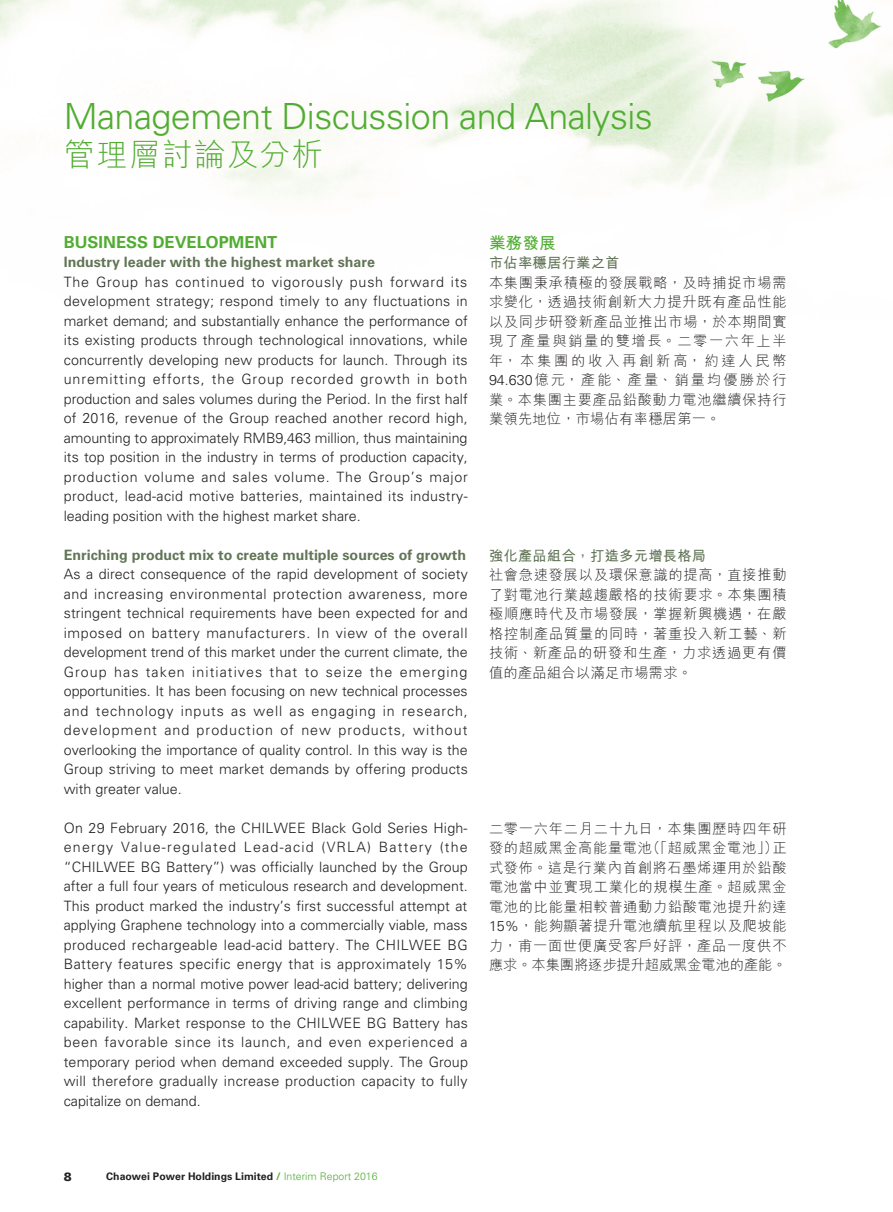
<style>
.page{position:relative;width:893px;height:1212px;background:#fff}
.page>*{position:absolute;margin:0;border:0;box-sizing:border-box;transform-origin:0 0}
.t1{font:300 36px "Univers LT Std";letter-spacing:-.015em;color:#51ad32}
.t2{font:300 31.5px "M Hei HK";letter-spacing:.035em;color:#51ad32}
._01_H1_E{font:700 16.5px "Univers LT Std";color:#51ad32}
._001_H1_C{font:700 16.5px "M Hei HK";color:#51ad32}
._00_txt_E{font:300 14.25px/19.5px "Univers LT Std";color:#231f20;text-align:justify}
._000_txt_C{font:300 14.25px/19.5px "M Hei HK";letter-spacing:.05em;color:#231f20;text-align:justify}
._02_H2_E{font:700 14.25px "Univers LT Std";color:#627557}
._002_H2_C{font:700 14.25px "M Hei HK";letter-spacing:.02em;color:#627557}
.t3{font:900 12px "Univers LT Std";color:#231f20}
.t4{font:700 10.5px "Univers LT Std";color:#231f20}
.s1{font-family:"Univers LT Std"}
.s2{color:#51ad32}
.s3{font-weight:300;color:#51ad32}
</style>
<div class="page">
<img style="left:0;top:0;width:893px;height:198px">
<h1 class="t1" style="left:64px;top:94px;width:591px">Management Discussion and Analysis</h1>
<h2 class="t2" style="left:64px;top:138px;width:261px">管理層討論及分析</h2>
<p class="_01_H1_E" style="left:64px;top:232px;width:215px">BUSINESS DEVELOPMENT</p>
<p class="_02_H2_E" style="left:64px;top:254px;width:313px">Industry leader with the highest market share</p>
<p class="_00_txt_E" style="left:64px;top:272px;width:406px">The Group has continued to vigorously push forward its development strategy; respond timely to any fluctuations in market demand; and substantially enhance the performance of its existing products through technological innovations, while concurrently developing new products for launch. Through its unremitting efforts, the Group recorded growth in both production and sales volumes during the Period. In the first half of 2016, revenue of the Group reached another record high, amounting to approximately RMB9,463 million, thus maintaining its top position in the industry in terms of production capacity, production volume and sales volume. The Group’s major product, lead-acid motive batteries, maintained its industry&shy;leading position with the highest market share.</p>
<p class="_02_H2_E" style="left:64px;top:546px;width:404px">Enriching product mix to create multiple sources of growth</p>
<p class="_00_txt_E" style="left:64px;top:564px;width:406px">As a direct consequence of the rapid development of society and increasing environmental protection awareness, more stringent technical requirements have been expected for and imposed on battery manufacturers. In view of the overall development trend of this market under the current climate, the Group has taken initiatives that to seize the emerging opportunities. It has been focusing on new technical processes and technology inputs as well as engaging in research, development and production of new products, without overlooking the importance of quality control. In this way is the Group striving to meet market demands by offering products with greater value.</p>
<p class="_00_txt_E" style="left:64px;top:818px;width:406px">On 29 February 2016, the CHILWEE Black Gold Series High&shy;energy Value-regulated Lead-acid (VRLA) Battery (the “CHILWEE BG Battery”) was officially launched by the Group after a full four years of meticulous research and development.<br>This product marked the industry’s first successful attempt at applying Graphene technology into a commercially viable, mass produced rechargeable lead-acid battery. The CHILWEE BG Battery features specific energy that is approximately 15% higher than a normal motive power lead-acid battery; delivering excellent performance in terms of driving range and climbing capability. Market response to the CHILWEE BG Battery has been favorable since its launch, and even experienced a temporary period when demand exceeded supply. The Group will therefore gradually increase production capacity to fully capitalize on demand.</p>
<p class="_001_H1_C" style="left:489px;top:231px;width:68px">業務發展</p>
<p class="_002_H2_C" style="left:489px;top:253px;width:132px">市佔率穩居行業之首</p>
<p class="_000_txt_C" style="left:489px;top:272px;width:299px">本集團秉承積極的發展戰略，及時捕捉市場需求變化，透過技術創新大力提升既有產品性能以及同步研發新產品並推出市場，於本期間實現了產量與銷量的雙增長。二零一六年上半年，本集團的收入再創新高，約達人民幣<span class="s1">94.630</span>億元，產能、產量、銷量均優勝於行業。本集團主要產品鉛酸動力電池繼續保持行業領先地位，市場佔有率穩居第一。</p>
<p class="_002_H2_C" style="left:489px;top:545px;width:219px">強化產品組合，打造多元增長格局</p>
<p class="_000_txt_C" style="left:489px;top:565px;width:299px">社會急速發展以及環保意識的提高，直接推動了對電池行業越趨嚴格的技術要求。本集團積極順應時代及市場發展，掌握新興機遇，在嚴格控制產品質量的同時，著重投入新工藝、新技術、新產品的研發和生產，力求透過更有價值的產品組合以滿足市場需求。</p>
<p class="_000_txt_C" style="left:489px;top:818px;width:299px">二零一六年二月二十九日，本集團歷時四年研發的超威黑金高能量電池（「超威黑金電池」）正式發佈。這是行業內首創將石墨烯運用於鉛酸電池當中並實現工業化的規模生產。超威黑金電池的比能量相較普通動力鉛酸電池提升約達<span class="s1">15%</span>，能夠顯著提升電池續航里程以及爬坡能力，甫一面世便廣受客戶好評，產品一度供不應求。本集團將逐步提升超威黑金電池的產能。</p>
<p class="t3" style="left:64px;top:1169px;width:10px">8</p>
<p class="t4" style="left:106px;top:1170px;width:273px">Chaowei Power Holdings Limited <span class="s2">/</span> <span class="s3">Interim Report 2016</span></p>
</div>
